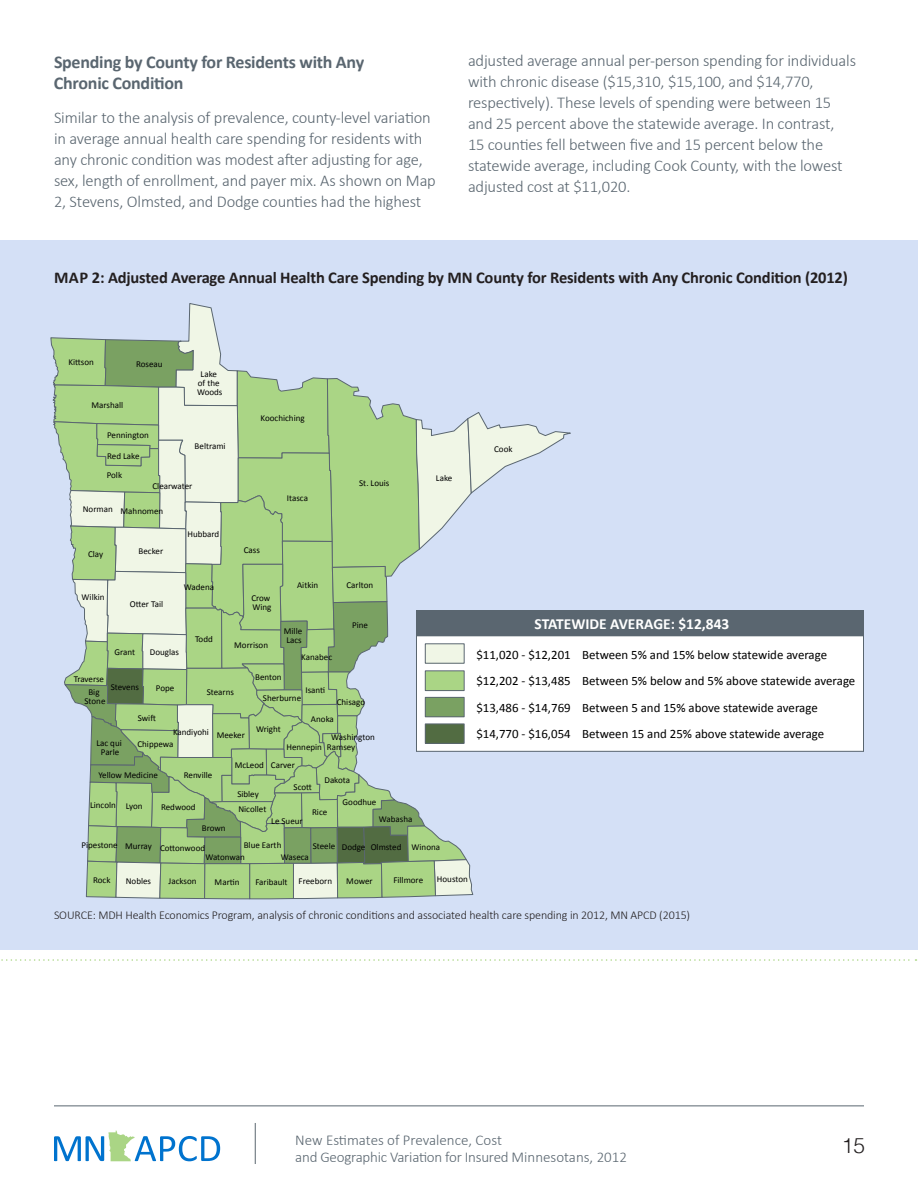
<style>
.page{position:relative;width:918px;height:1188px;background:#fff}
.page>*{position:absolute;margin:0;border:0;box-sizing:border-box;transform-origin:0 0}
.t1{font:300 21px "Helvetica";color:#231f20}
.Sub_head{font:700 18px/21px "Calibri";letter-spacing:-.015em;color:#5a6670}
.t2{font:300 16.5px/21px "Calibri";letter-spacing:-.01em;color:#5a6670}
.Figure___Table_Title{font:700 16.5px "Calibri";letter-spacing:-.01em;color:#231f20}
.t3{font:700 15.45px "Calibri";color:#fff}
.t4{font:300 15px/16.5px "Calibri";letter-spacing:-.015em;color:#5a6670}
.t5{font:12.9px/26.5px "Calibri";color:#000;text-align:justify}
.t6{font:300 12px "Calibri";letter-spacing:-.01em;color:#231f20}
.t7{font:9px/9px "Calibri";color:#000}
</style>
<div class="page">
<hr style="left:54px;top:1106px;width:810px;height:1px;background:#5a6670">
<hr style="left:255px;top:1123px;width:1px;height:41px;background:#5a6670">
<svg style="left:54px;top:1130px;width:166px;height:31px"></svg>
<div style="left:0;top:241px;width:918px;height:709px;background:#d4e0f6"></div>
<svg style="left:1px;top:959px;width:916px;height:2px"></svg>
<svg style="left:50px;top:303px;width:521px;height:597px"></svg>
<div style="left:416px;top:636px;width:448px;height:115px;background:#fff"></div>
<div style="left:416px;top:635px;width:448px;height:117px;border:1px solid #5a6670"></div>
<div style="left:416px;top:611px;width:448px;height:25px;background:#5a6670"></div>
<div style="left:416px;top:610px;width:448px;height:26px;border:1px solid #5a6670"></div>
<div style="left:425px;top:644px;width:39px;height:19px;background:#f0f6e6"></div>
<div style="left:425px;top:643px;width:40px;height:21px;border:1px solid #5a6670"></div>
<div style="left:425px;top:671px;width:39px;height:20px;background:#aad585"></div>
<div style="left:425px;top:671px;width:40px;height:20px;border:1px solid #5a6670"></div>
<div style="left:425px;top:697px;width:39px;height:20px;background:#7aa162"></div>
<div style="left:425px;top:697px;width:40px;height:20px;border:1px solid #5a6670"></div>
<div style="left:425px;top:724px;width:39px;height:19px;background:#526c42"></div>
<div style="left:425px;top:724px;width:40px;height:20px;border:1px solid #5a6670"></div>
<p class="Sub_head" style="left:54px;top:50px;width:312px">Spending by County for Residents with Any<br>Chronic Condition</p>
<p class="t2" style="left:54px;top:107px;width:383px">Similar to the analysis of prevalence, county-level variation in average annual health care spending for residents with any chronic condition was modest after adjusting for age, sex, length of enrollment, and payer mix. As shown on Map 2, Stevens, Olmsted, and Dodge counties had the highest</p>
<p class="t2" style="left:468px;top:50px;width:390px">adjusted average annual per-person spending for individuals with chronic disease ($15,310, $15,100, and $14,770, respectively). These levels of spending were between 15 and 25 percent above the statewide average. In contrast,<br>15 counties fell between five and 15 percent below the statewide average, including Cook County, with the lowest adjusted cost at $11,020.</p>
<p class="Figure___Table_Title" style="left:54px;top:268px;width:795px">MAP 2: Adjusted Average Annual Health Care Spending by MN County for Residents with Any Chronic Condition (2012)</p>
<p class="t7" style="left:68px;top:357px;width:27px">Kittson</p>
<p class="t7" style="left:92px;top:400px;width:33px">Marshall</p>
<p class="t7" style="left:136px;top:359px;width:28px">Roseau</p>
<p class="t7" style="left:107px;top:431px;width:43px">Pennington</p>
<p class="t7" style="left:107px;top:451px;width:34px">Red Lake</p>
<p class="t7" style="left:107px;top:470px;width:17px">Polk</p>
<p class="t7" style="left:197px;top:369px;width:27px;text-align:center">Lake of the<br>Woods</p>
<p class="t7" style="left:195px;top:441px;width:32px">Beltrami</p>
<p class="t7" style="left:83px;top:505px;width:31px">Norman</p>
<p class="t7" style="left:88px;top:549px;width:17px">Clay</p>
<p class="t7" style="left:152px;top:481px;width:41px">Clearwater</p>
<p class="t7" style="left:121px;top:506px;width:44px">Mahnomen</p>
<p class="t7" style="left:139px;top:546px;width:26px">Becker</p>
<p class="t7" style="left:187px;top:529px;width:33px">Hubbard</p>
<p class="t7" style="left:82px;top:592px;width:25px">Wilkin</p>
<p class="t7" style="left:130px;top:599px;width:35px">Otter Tail</p>
<p class="t7" style="left:184px;top:582px;width:32px">Wadena</p>
<p class="t7" style="left:195px;top:634px;width:19px">Todd</p>
<p class="t7" style="left:74px;top:674px;width:32px">Traverse</p>
<p class="t7" style="left:115px;top:647px;width:22px">Grant</p>
<p class="t7" style="left:150px;top:647px;width:31px">Douglas</p>
<p class="t7" style="left:261px;top:414px;width:46px">Koochiching</p>
<p class="t7" style="left:287px;top:493px;width:23px">Itasca</p>
<p class="t7" style="left:244px;top:545px;width:18px">Cass</p>
<p class="t7" style="left:251px;top:593px;width:22px">Crow<br>Wing</p>
<p class="t7" style="left:234px;top:640px;width:35px">Morrison</p>
<p class="t7" style="left:297px;top:580px;width:23px">Aitkin</p>
<p class="t7" style="left:284px;top:626px;width:20px">Mille<br>Lacs</p>
<p class="t7" style="left:301px;top:652px;width:32px">Kanabec</p>
<p class="t7" style="left:255px;top:672px;width:28px">Benton</p>
<p class="t7" style="left:359px;top:478px;width:32px">St. Louis</p>
<p class="t7" style="left:346px;top:580px;width:28px">Carlton</p>
<p class="t7" style="left:352px;top:620px;width:17px">Pine</p>
<p class="t7" style="left:111px;top:682px;width:30px">Stevens</p>
<p class="t7" style="left:84px;top:687px;width:23px;text-align:center">Big<br>Stone</p>
<p class="t7" style="left:156px;top:683px;width:20px">Pope</p>
<p class="t7" style="left:207px;top:687px;width:29px">Stearns</p>
<p class="t7" style="left:305px;top:685px;width:21px">Isanti</p>
<p class="t7" style="left:263px;top:693px;width:40px">Sherburne</p>
<p class="t7" style="left:337px;top:697px;width:30px">Chisago</p>
<p class="t7" style="left:138px;top:713px;width:20px">Swift</p>
<p class="t7" style="left:311px;top:714px;width:24px">Anoka</p>
<p class="t7" style="left:173px;top:727px;width:37px">Kandiyohi</p>
<p class="t7" style="left:96px;top:738px;width:27px">Lac qui</p>
<p class="t7" style="left:137px;top:739px;width:38px">Chippewa</p>
<p class="t7" style="left:101px;top:747px;width:20px">Parle</p>
<p class="t7" style="left:217px;top:730px;width:30px">Meeker</p>
<p class="t7" style="left:256px;top:724px;width:26px">Wright</p>
<p class="t7" style="left:327px;top:731px;width:49px;line-height:10.5px;text-indent:4px">Washington<br>Ramsey</p>
<p class="t7" style="left:286px;top:742px;width:37px">Hennepin</p>
<p class="t7" style="left:235px;top:760px;width:31px">McLeod</p>
<p class="t7" style="left:271px;top:760px;width:25px">Carver</p>
<p class="t7" style="left:99px;top:770px;width:61px">Yellow Medicine</p>
<p class="t7" style="left:184px;top:770px;width:30px">Renville</p>
<p class="t7" style="left:90px;top:800px;width:27px">Lincoln</p>
<p class="t7" style="left:126px;top:801px;width:18px">Lyon</p>
<p class="t7" style="left:161px;top:802px;width:36px">Redwood</p>
<p class="t7" style="left:202px;top:823px;width:25px">Brown</p>
<p class="t7" style="left:324px;top:775px;width:27px">Dakota</p>
<p class="t7" style="left:294px;top:782px;width:20px">Scott</p>
<p class="t7" style="left:237px;top:789px;width:23px">Sibley</p>
<p class="t7" style="left:343px;top:797px;width:35px">Goodhue</p>
<p class="t7" style="left:238px;top:804px;width:29px">Nicollet</p>
<p class="t7" style="left:312px;top:807px;width:17px">Rice</p>
<p class="t7" style="left:379px;top:814px;width:35px">Wabasha</p>
<p class="t7" style="left:271px;top:816px;width:33px">Le Sueur</p>
<p class="t7" style="left:436px;top:473px;width:18px">Lake</p>
<p class="t7" style="left:82px;top:840px;width:38px">Pipestone</p>
<p class="t7" style="left:93px;top:875px;width:19px">Rock</p>
<p class="t7" style="left:125px;top:841px;width:28px">Murray</p>
<p class="t7" style="left:126px;top:876px;width:27px">Nobles</p>
<p class="t7" style="left:160px;top:843px;width:47px">Cottonwood</p>
<p class="t7" style="left:244px;top:840px;width:39px">Blue Earth</p>
<p class="t7" style="left:313px;top:841px;width:54px">Steele Dodge</p>
<p class="t7" style="left:371px;top:842px;width:32px">Olmsted</p>
<p class="t7" style="left:205px;top:852px;width:41px">Watonwan</p>
<p class="t7" style="left:281px;top:852px;width:30px">Waseca</p>
<p class="t7" style="left:412px;top:843px;width:30px">Winona</p>
<p class="t7" style="left:169px;top:876px;width:29px">Jackson</p>
<p class="t7" style="left:215px;top:877px;width:26px">Martin</p>
<p class="t7" style="left:255px;top:877px;width:78px">Faribault Freeborn</p>
<p class="t7" style="left:346px;top:876px;width:28px">Mower</p>
<p class="t7" style="left:393px;top:875px;width:31px">Fillmore</p>
<p class="t7" style="left:437px;top:874px;width:32px">Houston</p>
<p class="t7" style="left:494px;top:444px;width:20px">Cook</p>
<p class="t3" style="left:535px;top:614px;width:196px">STATEWIDE AVERAGE: $12,843</p>
<p class="t5" style="left:476px;top:640px;width:96px">$11,020 - $12,201 $12,202 - $13,485 $13,486 - $14,769 $14,770 - $16,054</p>
<p class="t5" style="left:582px;top:641px;width:275px;text-align:left">Between 5% and 15% below statewide average Between 5% below and 5% above statewide average Between 5 and 15% above statewide average Between 15 and 25% above statewide average</p>
<p class="t6" style="left:54px;top:908px;width:638px">SOURCE: MDH Health Economics Program, analysis of chronic conditions and associated health care spending in 2012, MN APCD (2015)</p>
<h3 class="t4" style="left:295px;top:1132px;width:333px">New Estimates of Prevalence, Cost<br>and Geographic Variation for Insured Minnesotans, 2012</h3>
<p class="t1" style="left:842px;top:1128px;width:25px">15</p>
</div>
